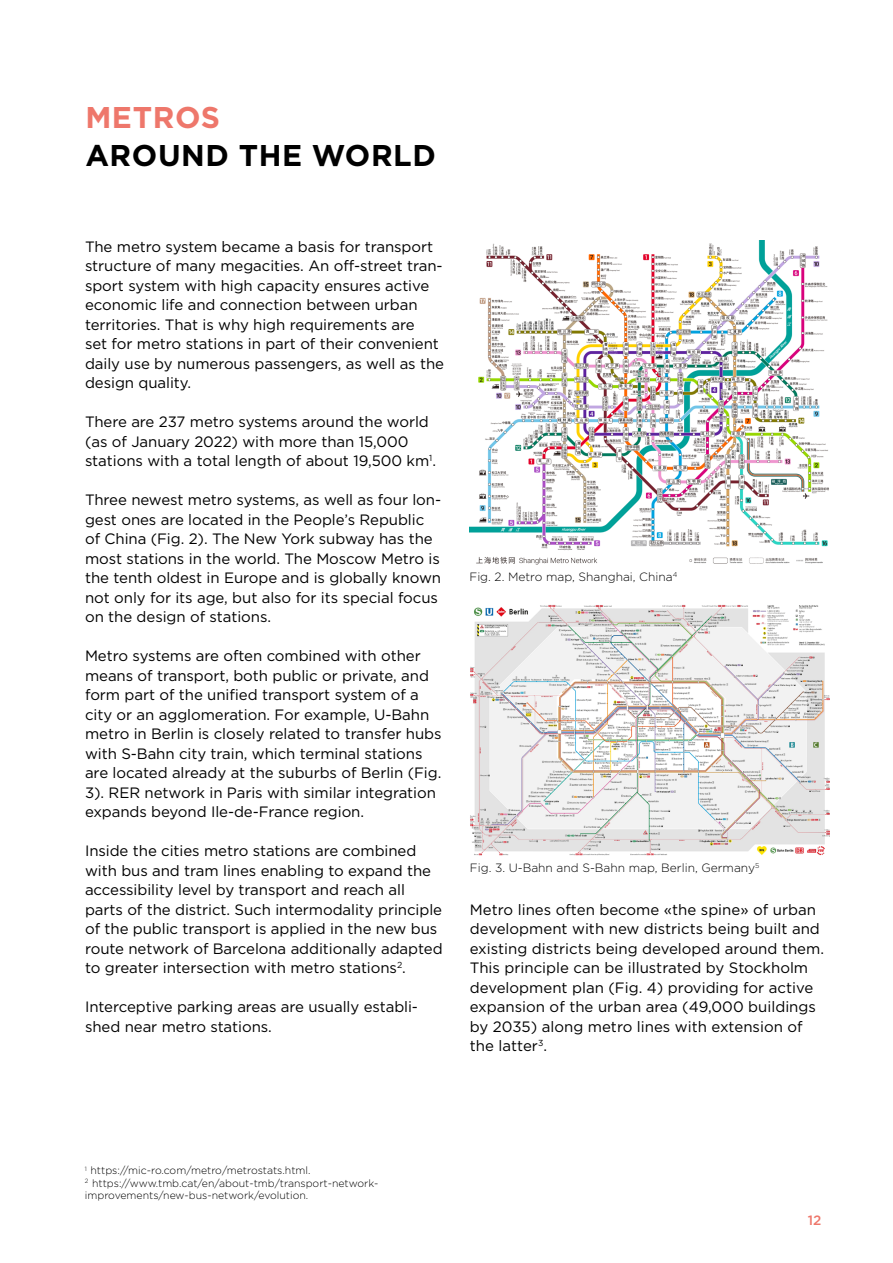
<style>
.page{position:relative;width:893px;height:1263px;background:#fff}
.page>*{position:absolute;margin:0;border:0;box-sizing:border-box;transform-origin:0 0}
.t1{font:700 30px "Gotham Pro";letter-spacing:.02em;color:#000}
.t2{font:700 30px "Gotham Pro";letter-spacing:.02em;color:#ee776b}
.t3{font:15px/19.5px "Gotham Pro";letter-spacing:-.005em;color:#000}
.t4{font:500 13.5px "Gotham Pro";color:#ee776b}
.t5{font:300 12px "Gotham Pro";color:#000}
.t6{font:300 10.5px/12.6px "Gotham Pro";color:#000}
</style>
<div class="page">
<img style="left:470px;top:241px;width:359px;height:324px">
<img style="left:470px;top:605px;width:360px;height:251px">
<h1 class="t2" style="left:85px;top:100px;width:136px">METROS</h1>
<h1 class="t1" style="left:85px;top:138px;width:352px">AROUND THE WORLD</h1>
<p class="t3" style="left:85px;top:236px;width:361px">The metro system became a basis for transport structure of many megacities. An off-street tran&shy;sport system with high capacity ensures active economic life and connection between urban territories. That is why high requirements are<br>set for metro stations in part of their convenient daily use by numerous passengers, as well as the design quality.</p>
<p class="t3" style="left:85px;top:412px;width:352px">There are 237 metro systems around the world (as of January 2022) with more than 15,000 stations with a total length of about 19,500 km<sup>1</sup>.</p>
<p class="t3" style="left:85px;top:490px;width:358px">Three newest metro systems, as well as four lon&shy;gest ones are located in the People’s Republic of China (Fig. 2). The New York subway has the most stations in the world. The Moscow Metro is the tenth oldest in Europe and is globally known not only for its age, but also for its special focus on the design of stations.</p>
<p class="t3" style="left:85px;top:646px;width:358px">Metro systems are often combined with other means of transport, both public or private, and form part of the unified transport system of a city or an agglomeration. For example, U-Bahn metro in Berlin is closely related to transfer hubs with S-Bahn city train, which terminal stations are located already at the suburbs of Berlin (Fig.<br>3). RER network in Paris with similar integration expands beyond Ile-de-France region.</p>
<p class="t3" style="left:85px;top:841px;width:359px">Inside the cities metro stations are combined with bus and tram lines enabling to expand the accessibility level by transport and reach all parts of the district. Such intermodality principle of the public transport is applied in the new bus route network of Barcelona additionally adapted to greater intersection with metro stations<sup>2</sup>.</p>
<p class="t3" style="left:85px;top:997px;width:335px">Interceptive parking areas are usually establi&shy;shed near metro stations.</p>
<p class="t5" style="left:469px;top:570px;width:209px">Fig. 2. Metro map, Shanghai, China<sup>4</sup></p>
<p class="t5" style="left:470px;top:861px;width:291px">Fig. 3. U-Bahn and S-Bahn map, Berlin, Germany<sup>5</sup></p>
<p class="t3" style="left:470px;top:900px;width:356px">Metro lines often become «the spine» of urban development with new districts being built and existing districts being developed around them.<br>This principle can be illustrated by Stockholm development plan (Fig. 4) providing for active expansion of the urban area (49,000 buildings by 2035) along metro lines with extension of the latter<sup>3</sup>.</p>
<p class="t6" style="left:85px;top:1164px;width:295px"><sup>1</sup> https://mic-ro.com/metro/metrostats.html.<br><sup>2</sup> https://www.tmb.cat/en/about-tmb/transport-network&shy;improvements/new-bus-network/evolution.</p>
<p class="t4" style="left:808px;top:1212px;width:15px">12</p>
</div>
